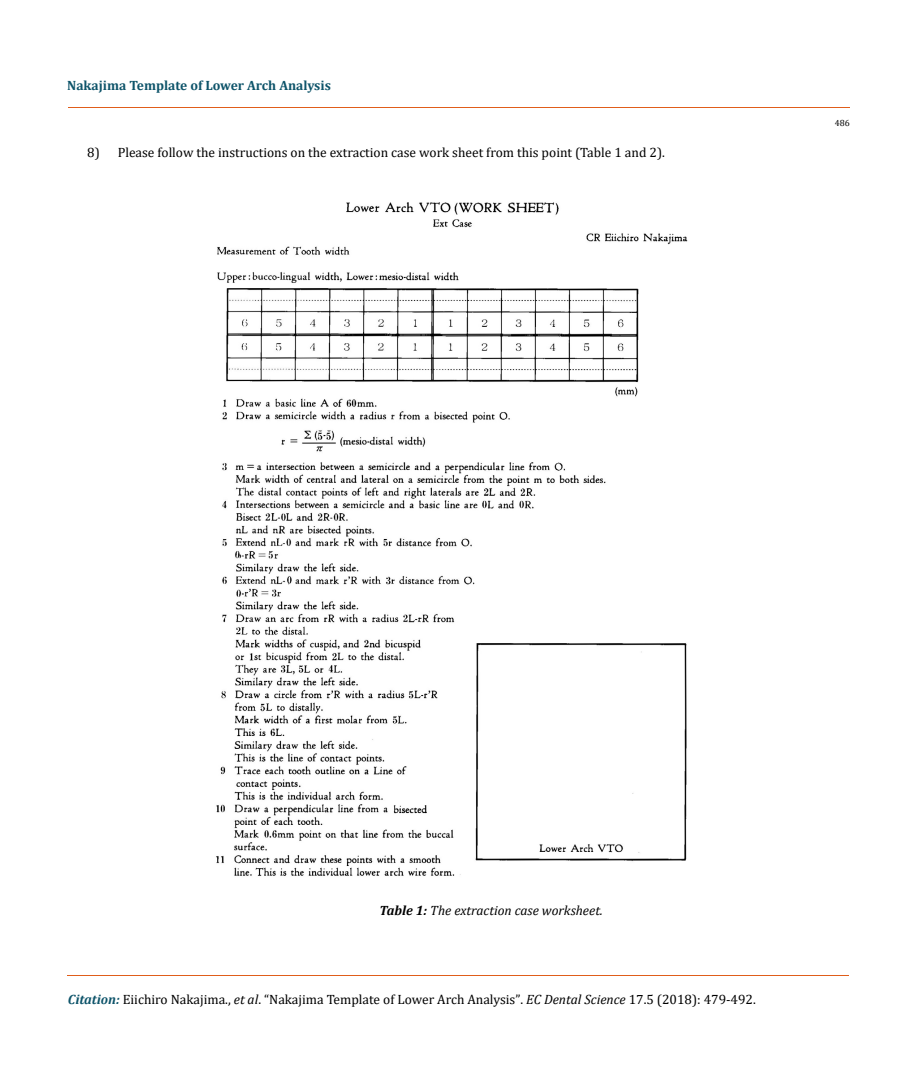
<style>
.page{position:relative;width:917px;height:1082px;background:#fff}
.page>*{position:absolute;margin:0;border:0;box-sizing:border-box;transform-origin:0 0}
.t1{font:13.5px "Cambria";color:#000}
.t2{font:700 13.5px "Cambria";color:#0e546a}
.t3{font:italic 13.5px "Cambria";color:#000}
.t4{font:9px "Cambria";color:#000}
.s1{font-weight:700}
.s2{font-weight:700;font-style:italic;color:#0e546a}
.s3{font-style:italic}
.s4{font-size:13.35px}
</style>
<div class="page">
<hr style="left:68px;top:108px;width:781px;height:1px;background:#e05d1a">
<hr style="left:67px;top:975px;width:781px;height:1px;background:#e05d1a">
<img style="left:216px;top:202px;width:472px;height:674px">
<p class="t2" style="left:67px;top:76px;width:265px">Nakajima Template of Lower Arch Analysis</p>
<p class="t1" style="left:87px;top:145px;width:579px">8) Please follow the instructions on the extraction case work sheet from this point (Table 1 and 2).</p>
<p class="t4" style="left:834px;top:118px;width:16px">486</p>
<p class="t3" style="left:379px;top:901px;width:225px"><span class="s1">Table 1:</span> The extraction case worksheet.</p>
<p class="t1" style="left:68px;top:991px;width:689px"><span class="s2">Citation:</span> Eiichiro Nakajima., <span class="s3">et al</span>. “Nakajima Template of Lower Arch Analysis”<span class="s4">.</span> <span class="s3">EC Dental Science</span> <span class="s4">17</span>.5 (2018): 479-492.</p>
</div>
